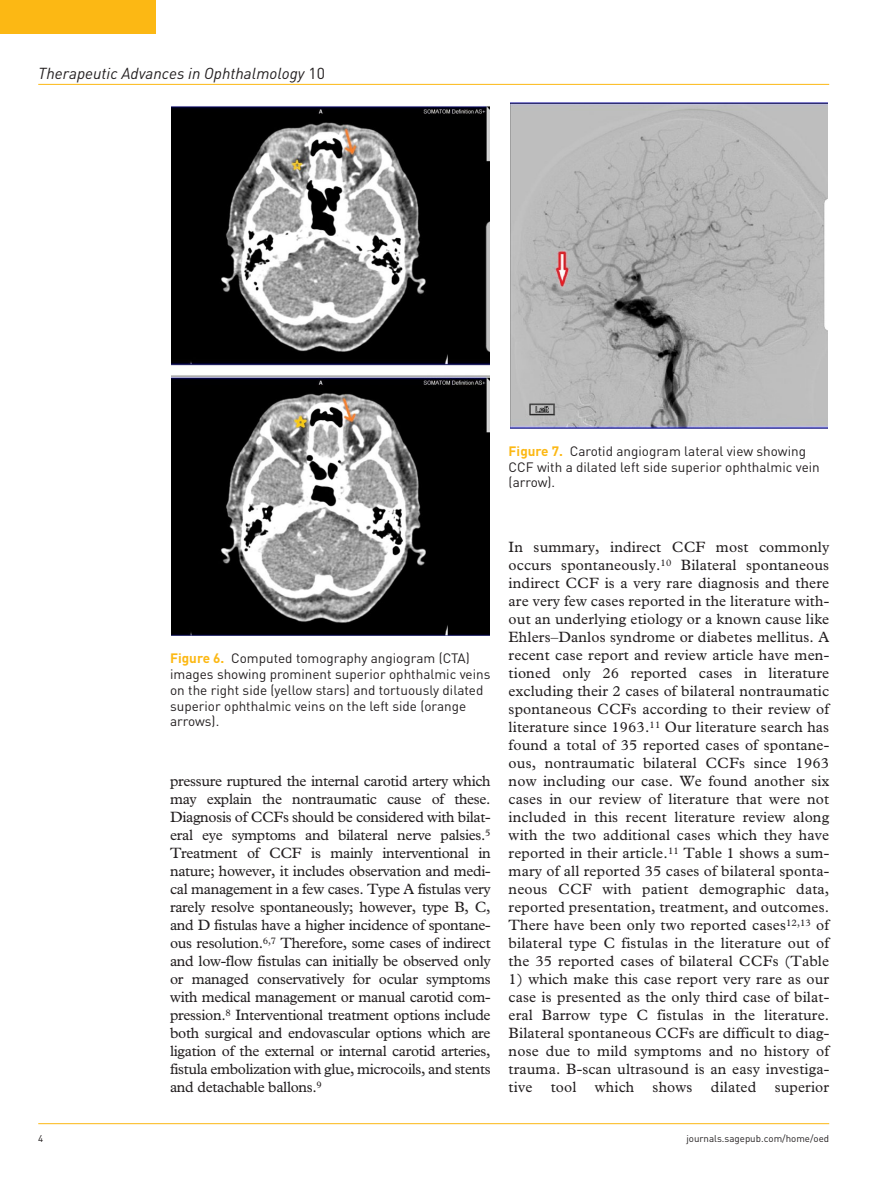
<style>
.page{position:relative;width:893px;height:1191px;background:#fff}
.page>*{position:absolute;margin:0;border:0;box-sizing:border-box;transform-origin:0 0}
.t1{font:italic 15.75px "DIN";color:#231f20}
.t2{font:15px/18px "Plantin Std";letter-spacing:.01em;color:#231f20;text-align:justify}
.t3{font:13.5px/15.8px "DIN";color:#231f20}
.t4{font:9.75px "DIN";color:#231f20}
.s1{font-style:normal}
.s2{font-weight:700;color:#fcb814}
</style>
<div class="page">
<hr style="left:38px;top:84px;width:791px;height:1px;background:#fcb814">
<hr style="left:38px;top:1123px;width:791px;height:1px;background:#fcb814">
<div style="left:0;top:0;width:155px;height:34px;background:#fcb814"></div>
<img style="left:172px;top:106px;width:317px;height:529px">
<img style="left:510px;top:102px;width:318px;height:326px">
<p class="t1" style="left:38px;top:63px;width:288px">Therapeutic Advances in Ophthalmology <span class="s1">10</span></p>
<p class="t3" style="left:509px;top:443px;width:313px"><span class="s2">Figure 7.</span> Carotid angiogram lateral view showing<br>CCF with a dilated left side superior ophthalmic vein (arrow).</p>
<p class="t3" style="left:170px;top:650px;width:322px"><span class="s2">Figure 6.</span> Computed tomography angiogram (CTA) images showing prominent superior ophthalmic veins on the right side (yellow stars) and tortuously dilated superior ophthalmic veins on the left side (orange arrows).</p>
<p class="t2" style="left:170px;top:772px;width:322px">pressure ruptured the internal carotid artery which may explain the nontraumatic cause of these.<br>Diagnosis of CCFs should be considered with bilat&shy;eral eye symptoms and bilateral nerve palsies.<sup>5<br></sup>Treatment of CCF is mainly interventional in nature; however, it includes observation and medi&shy;cal management in a few cases. Type A fistulas very rarely resolve spontaneously; however, type B, C, and D fistulas have a higher incidence of spontane&shy;ous resolution.<sup>6,7</sup> Therefore, some cases of indirect and low-flow fistulas can initially be observed only or managed conservatively for ocular symptoms with medical management or manual carotid com&shy;pression.<sup>8</sup> Interventional treatment options include both surgical and endovascular options which are ligation of the external or internal carotid arteries, fistula embolization with glue, microcoils, and stents and detachable ballons.<sup>9</sup></p>
<p class="t2" style="left:509px;top:538px;width:322px">In summary, indirect CCF most commonly occurs spontaneously.<sup>10</sup> Bilateral spontaneous indirect CCF is a very rare diagnosis and there are very few cases reported in the literature with&shy;out an underlying etiology or a known cause like Ehlers–Danlos syndrome or diabetes mellitus. A recent case report and review article have men&shy;tioned only 26 reported cases in literature excluding their 2 cases of bilateral nontraumatic spontaneous CCFs according to their review of literature since 1963.<sup>11</sup> Our literature search has found a total of 35 reported cases of spontane&shy;ous, nontraumatic bilateral CCFs since 1963 now including our case. We found another six cases in our review of literature that were not included in this recent literature review along with the two additional cases which they have reported in their article.<sup>11</sup> Table 1 shows a sum&shy;mary of all reported 35 cases of bilateral sponta&shy;neous CCF with patient demographic data, reported presentation, treatment, and outcomes.<br>There have been only two reported cases<sup>12,13</sup> of bilateral type C fistulas in the literature out of the 35 reported cases of bilateral CCFs (Table</p>
<p class="t2" style="left:509px;top:970px;width:322px">1) which make this case report very rare as our case is presented as the only third case of bilat&shy;eral Barrow type C fistulas in the literature.<br>Bilateral spontaneous CCFs are difficult to diag&shy;nose due to mild symptoms and no history of trauma. B-scan ultrasound is an easy investiga&shy;tive tool which shows dilated superior</p>
<p class="t4" style="left:38px;top:1132px;width:7px">4</p>
<p class="t4" style="left:686px;top:1132px;width:144px">journals.sagepub.com/home/oed</p>
</div>
